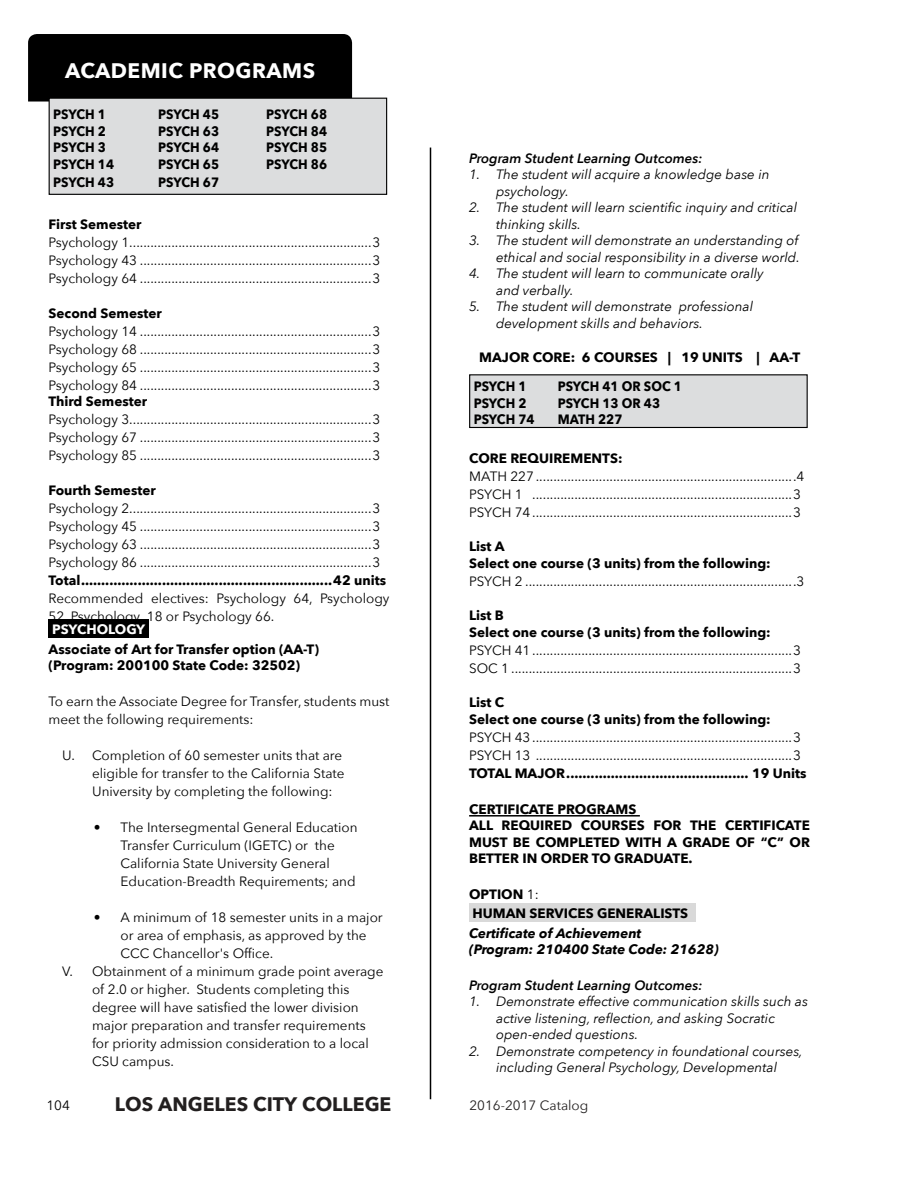
<style>
.page{position:relative;width:918px;height:1188px;background:#fff}
.page>*{position:absolute;margin:0;border:0;box-sizing:border-box;transform-origin:0 0}
.t1{font:700 21px "Avenir Next";letter-spacing:.02em;color:#fff}
.t2{font:700 19.5px "Avenir Next";color:#221f1f}
.t3{font:13.5px/18px "Avenir Next";color:#000}
.t4{font:700 13.5px/16.5px "Avenir Next";color:#000}
.t5{font:italic 13.5px/16.5px "Avenir Next";color:#000}
.t6{font:700 13.5px "Avenir Next";color:#000;scale:.93 1}
.t7{font:italic 600 13.5px "Avenir Next";color:#000}
.t8{font:italic 700 13.5px/16.2px "Avenir Next";color:#000}
.t9{font:13.5px "Avenir Next";color:#221f1f}
.t10{font:700 13.5px "Avenir Next";color:#fff}
.s1{font-weight:400}
</style>
<div class="page">
<hr style="left:430px;top:148px;width:1px;height:951px;background:#000">
<div style="left:28px;top:34px;width:324px;height:68px;background:#000"></div>
<div style="left:49px;top:98px;width:338px;height:96px;background:#dcddde"></div>
<div style="left:49px;top:98px;width:338px;height:97px;border:1px solid #000"></div>
<div style="left:49px;top:619px;width:100px;height:18px;background:#000"></div>
<hr style="left:469px;top:815px;width:171px;height:2px;background:#000">
<div style="left:470px;top:375px;width:337px;height:52px;background:#dcddde"></div>
<div style="left:469px;top:374px;width:339px;height:54px;border:1px solid #000"></div>
<div style="left:469px;top:903px;width:227px;height:19px;background:#d9d9d9"></div>
<h1 class="t1" style="left:65px;top:53px;width:252px">ACADEMIC PROGRAMS</h1>
<p class="t6" style="left:53px;top:103px;width:58px">PSYCH 1</p>
<p class="t6" style="left:158px;top:103px;width:67px">PSYCH 45</p>
<p class="t6" style="left:266px;top:103px;width:67px">PSYCH 68</p>
<p class="t6" style="left:53px;top:119px;width:58px">PSYCH 2</p>
<p class="t6" style="left:158px;top:119px;width:67px">PSYCH 63</p>
<p class="t6" style="left:266px;top:119px;width:67px">PSYCH 84</p>
<p class="t6" style="left:53px;top:136px;width:58px">PSYCH 3</p>
<p class="t6" style="left:158px;top:136px;width:67px">PSYCH 64</p>
<p class="t6" style="left:266px;top:136px;width:67px">PSYCH 85</p>
<p class="t6" style="left:53px;top:152px;width:67px">PSYCH 14</p>
<p class="t6" style="left:158px;top:152px;width:67px">PSYCH 65</p>
<p class="t6" style="left:266px;top:152px;width:67px">PSYCH 86</p>
<p class="t6" style="left:53px;top:170px;width:67px">PSYCH 43</p>
<p class="t6" style="left:158px;top:170px;width:67px">PSYCH 67</p>
<p class="t4" style="left:49px;top:216px;width:94px">First Semester</p>
<p class="t3" style="left:49px;top:233px;width:333px;text-align:justify">Psychology 1.....................................................................3<br>Psychology 43 ..................................................................3<br>Psychology 64 ..................................................................3</p>
<p class="t4" style="left:49px;top:305px;width:115px">Second Semester</p>
<p class="t3" style="left:49px;top:322px;width:333px;text-align:justify">Psychology 14 ..................................................................3<br>Psychology 68 ..................................................................3<br>Psychology 65 ..................................................................3<br>Psychology 84 ..................................................................3</p>
<p class="t4" style="left:49px;top:393px;width:100px">Third Semester</p>
<p class="t3" style="left:49px;top:410px;width:333px;text-align:justify">Psychology 3.....................................................................3<br>Psychology 67 ..................................................................3<br>Psychology 85 ..................................................................3</p>
<p class="t4" style="left:49px;top:482px;width:109px">Fourth Semester</p>
<p class="t3" style="left:49px;top:499px;width:333px;text-align:justify">Psychology 2.....................................................................3<br>Psychology 45 ..................................................................3<br>Psychology 63 ..................................................................3<br>Psychology 86 ..................................................................3</p>
<p class="t4" style="left:49px;top:572px;width:339px">Total..............................................................42 units</p>
<p class="t3" style="left:49px;top:589px;width:342px">Recommended electives: Psychology 64, Psychology<br>52, Psychology 18 or Psychology 66.</p>
<p class="t10" style="left:52px;top:617px;width:95px">PSYCHOLOGY</p>
<p class="t4" style="left:49px;top:641px;width:272px">Associate of Art for Transfer option (AA-T) (Program: 200100 State Code: 32502)</p>
<p class="t3" style="left:49px;top:692px;width:342px">To earn the Associate Degree for Transfer, students must meet the following requirements:</p>
<p class="t3" style="left:92px;top:746px;width:254px;text-indent:-30px">U. Completion of 60 semester units that are eligible for transfer to the California State<br>University by completing the following:</p>
<p class="t3" style="left:121px;top:818px;width:239px;text-indent:-27px">• The Intersegmental General Education Transfer Curriculum (IGETC) or the California State University General Education-Breadth Requirements; and</p>
<p class="t3" style="left:94px;top:908px;width:291px">• A minimum of 18 semester units in a major</p>
<p class="t3" style="left:121px;top:926px;width:248px">or area of emphasis, as approved by the</p>
<p class="t3" style="left:121px;top:944px;width:154px">CCC Chancellor's Office.</p>
<p class="t3" style="left:62px;top:962px;width:323px">V. Obtainment of a minimum grade point average</p>
<p class="t3" style="left:92px;top:980px;width:259px">of 2.0 or higher. Students completing this</p>
<p class="t3" style="left:92px;top:998px;width:268px">degree will have satisfied the lower division</p>
<p class="t3" style="left:92px;top:1016px;width:275px">major preparation and transfer requirements</p>
<p class="t3" style="left:92px;top:1034px;width:278px">for priority admission consideration to a local</p>
<p class="t3" style="left:92px;top:1052px;width:84px">CSU campus.</p>
<p class="t7" style="left:469px;top:146px;width:235px">Program Student Learning Outcomes:</p>
<p class="t5" style="left:496px;top:165px;width:275px;text-indent:-27px">1. The student will acquire a knowledge base in psychology.</p>
<p class="t5" style="left:496px;top:198px;width:303px;text-indent:-27px">2. The student will learn scientific inquiry and critical thinking skills.</p>
<p class="t5" style="left:469px;top:231px;width:332px;text-align:right">3. The student will demonstrate an understanding of ethical and social responsibility in a diverse world.</p>
<p class="t5" style="left:496px;top:264px;width:269px;text-indent:-27px">4. The student will learn to communicate orally and verbally.</p>
<p class="t5" style="left:496px;top:297px;width:259px;text-indent:-27px">5. The student will demonstrate professional development skills and behaviors.</p>
<p class="t4" style="left:474px;top:342px;width:328px;line-height:29.4px;text-indent:5px">MAJOR CORE: 6 COURSES | 19 UNITS | AA-T<br>PSYCH 1</p>
<p class="t6" style="left:558px;top:375px;width:135px">PSYCH 41 OR SOC 1</p>
<p class="t6" style="left:474px;top:391px;width:58px">PSYCH 2</p>
<p class="t6" style="left:558px;top:391px;width:112px">PSYCH 13 OR 43</p>
<p class="t6" style="left:474px;top:408px;width:67px">PSYCH 74</p>
<p class="t6" style="left:558px;top:408px;width:71px">MATH 227</p>
<p class="t4" style="left:469px;top:449px;width:155px">CORE REQUIREMENTS:</p>
<p class="t3" style="left:469px;top:466px;width:337px">MATH 227..........................................................................4<br>PSYCH 1 ..........................................................................3<br>PSYCH 74..........................................................................3</p>
<p class="t4" style="left:469px;top:538px;width:303px">List A<br>Select one course (3 units) from the following:</p>
<p class="t3" style="left:469px;top:571px;width:337px">PSYCH 2 .............................................................................3</p>
<p class="t4" style="left:469px;top:607px;width:303px">List B<br>Select one course (3 units) from the following:</p>
<p class="t3" style="left:469px;top:640px;width:333px">PSYCH 41..........................................................................3<br>SOC 1 ................................................................................3</p>
<p class="t4" style="left:469px;top:694px;width:303px">List C<br>Select one course (3 units) from the following:</p>
<p class="t3" style="left:469px;top:727px;width:333px">PSYCH 43..........................................................................3<br>PSYCH 13 .........................................................................3</p>
<p class="t4" style="left:469px;top:764px;width:339px">TOTAL MAJOR............................................. 19 Units</p>
<p class="t4" style="left:469px;top:800px;width:342px">CERTIFICATE PROGRAMS<br>ALL REQUIRED COURSES FOR THE CERTIFICATE<br>MUST BE COMPLETED WITH A GRADE OF “C” OR<br>BETTER IN ORDER TO GRADUATE.</p>
<p class="t4" style="left:469px;top:885px;width:221px;line-height:18.8px">OPTION <span class="s1">1:<br></span>HUMAN SERVICES GENERALISTS</p>
<p class="t8" style="left:469px;top:925px;width:251px">Certificate of Achievement<br>(Program: 210400 State Code: 21628)</p>
<p class="t7" style="left:469px;top:974px;width:235px">Program Student Learning Outcomes:</p>
<p class="t5" style="left:496px;top:993px;width:314px;text-indent:-27px">1. Demonstrate effective communication skills such as active listening, reflection, and asking Socratic open-ended questions.</p>
<p class="t5" style="left:469px;top:1042px;width:335px;text-align:center">2. Demonstrate competency in foundational courses, including General Psychology, Developmental</p>
<p class="t3" style="left:46px;top:1096px;width:25px">104</p>
<h2 class="t2" style="left:115px;top:1088px;width:278px">LOS ANGELES CITY COLLEGE</h2>
<p class="t9" style="left:470px;top:1094px;width:120px">2016-2017 Catalog</p>
</div>
